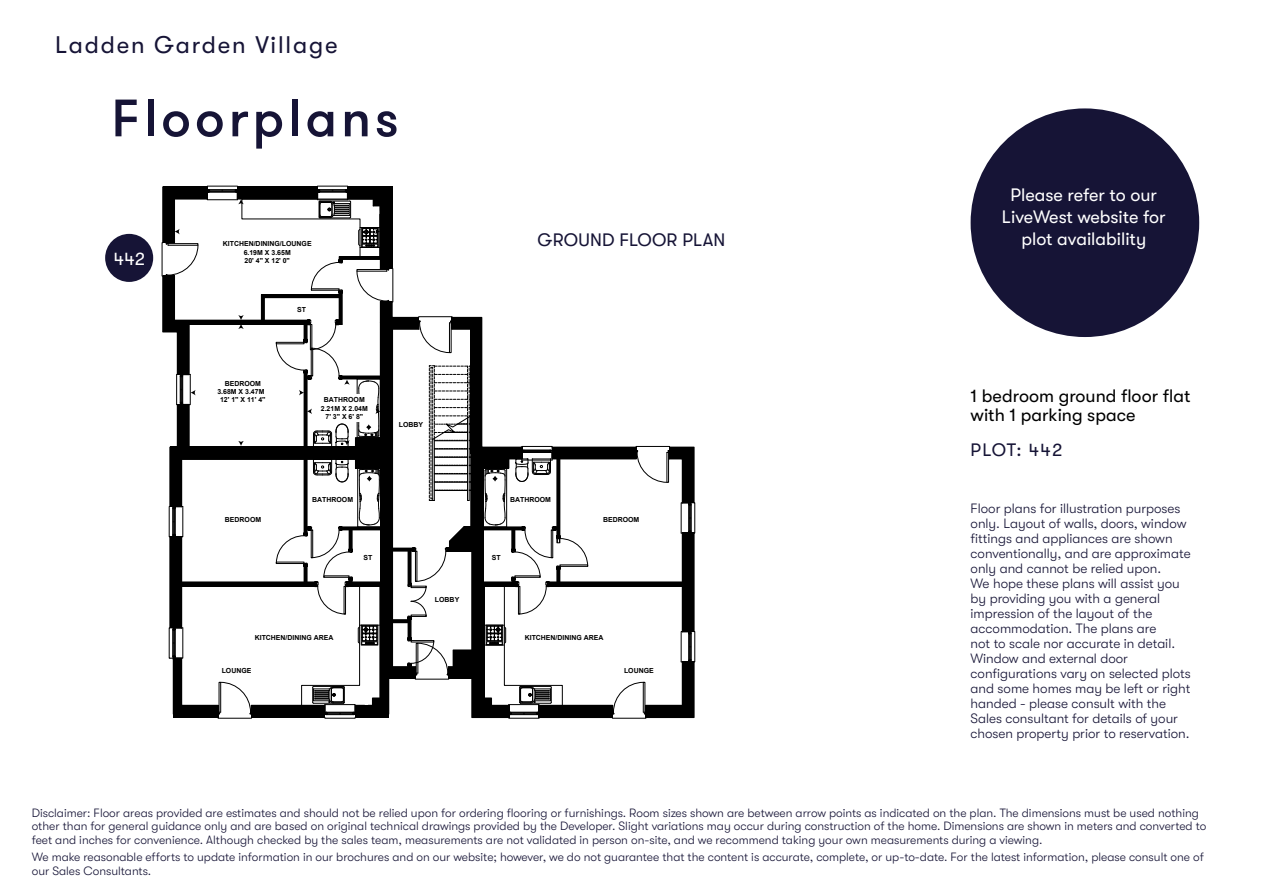
<style>
.page{position:relative;width:1263px;height:893px;background:#fff}
.page>*{position:absolute;margin:0;border:0;box-sizing:border-box;transform-origin:0 0}
.t1{font:500 52.5px "GT Walsheim Pro";letter-spacing:.075em;color:#161436}
.t2{font:24px "GT Walsheim Pro";letter-spacing:.075em;color:#161436}
.t3{font:18px/21.6px "GT Walsheim Pro";color:#fff;text-align:center}
.t4{font:18px/19.5px "GT Walsheim Pro";color:#000}
.t5{font:18px "GT Walsheim Pro";letter-spacing:.01em;color:#161436}
.t6{font:300 13.5px/15px "GT Walsheim Pro";color:#161436}
.t7{font:300 12px/13.5px "GT Walsheim Pro";color:#161436}
.t8{font:700 6.9px/8.4px "Arial";color:#000;text-align:center}
</style>
<div class="page">
<div style="left:970px;top:108px;width:229px;height:229px;background:#161436;border-radius:50%"></div>
<hr style="left:694px;top:533px;width:1px;height:98px;background:#000">
<svg style="left:163px;top:187px;width:531px;height:531px"></svg>
<hr style="left:304px;top:456px;width:3px;height:78px;background:#000">
<hr style="left:340px;top:527px;width:42px;height:3px;background:#000">
<hr style="left:349px;top:528px;width:3px;height:23px;background:#000">
<hr style="left:178px;top:582px;width:139px;height:4px;background:#000">
<hr style="left:304px;top:565px;width:3px;height:18px;background:#000">
<div style="left:105px;top:234px;width:48px;height:48px;background:#161436;border-radius:50%"></div>
<h2 class="t2" style="left:55px;top:31px;width:284px">Ladden Garden Village</h2>
<h1 class="t1" style="left:112px;top:85px;width:289px">Floorplans</h1>
<h3 class="t3" style="left:114px;top:248px;width:33px">442</h3>
<p class="t8" style="left:223px;top:240px;width:90px">KITCHEN/DINING/LOUNGE<br>6.19M X 3.65M<br>20' 4" X 12' 0"</p>
<p class="t8" style="left:297px;top:305px;width:10px">ST</p>
<p class="t8" style="left:217px;top:379px;width:50px">BEDROOM<br>3.68M X 3.47M<br>12' 1" X 11' 4"</p>
<p class="t8" style="left:321px;top:396px;width:49px">BATHROOM<br>2.21M X 2.04M<br>7' 3" X 6' 8"</p>
<p class="t8" style="left:399px;top:420px;width:26px">LOBBY</p>
<h3 class="t5" style="left:538px;top:230px;width:189px">GROUND FLOOR PLAN</h3>
<p class="t8" style="left:312px;top:495px;width:42px">BATHROOM</p>
<p class="t8" style="left:510px;top:495px;width:42px">BATHROOM</p>
<p class="t8" style="left:225px;top:516px;width:38px">BEDROOM</p>
<p class="t8" style="left:603px;top:516px;width:38px">BEDROOM</p>
<p class="t8" style="left:364px;top:554px;width:10px">ST</p>
<p class="t8" style="left:492px;top:554px;width:10px">ST</p>
<p class="t8" style="left:255px;top:634px;width:80px">KITCHEN/DINING AREA</p>
<p class="t8" style="left:222px;top:667px;width:31px">LOUNGE</p>
<p class="t8" style="left:435px;top:596px;width:26px">LOBBY</p>
<p class="t8" style="left:525px;top:634px;width:80px">KITCHEN/DINING AREA</p>
<p class="t8" style="left:624px;top:667px;width:31px">LOUNGE</p>
<h3 class="t3" style="left:1002px;top:184px;width:165px">Please refer to our<br>LiveWest website for plot availability</h3>
<h3 class="t4" style="left:970px;top:386px;width:221px">1 bedroom ground floor flat with 1 parking space</h3>
<h3 class="t5" style="left:970px;top:439px;width:93px">PLOT: 442</h3>
<p class="t6" style="left:970px;top:501px;width:222px">Floor plans for illustration purposes only. Layout of walls, doors, window fittings and appliances are shown conventionally, and are approximate only and cannot be relied upon.<br>We hope these plans will assist you by providing you with a general impression of the layout of the accommodation. The plans are<br>not to scale nor accurate in detail.<br>Window and external door configurations vary on selected plots and some homes may be left or right handed - please consult with the Sales consultant for details of your chosen property prior to reservation.</p>
<p class="t7" style="left:32px;top:806px;width:1176px">Disclaimer: Floor areas provided are estimates and should not be relied upon for ordering flooring or furnishings. Room sizes shown are between arrow points as indicated on the plan. The dimensions must be used nothing other than for general guidance only and are based on original technical drawings provided by the Developer. Slight variations may occur during construction of the home. Dimensions are shown in meters and converted to feet and inches for convenience. Although checked by the sales team, measurements are not validated in person on-site, and we recommend taking your own measurements during a viewing.</p>
<p class="t7" style="left:32px;top:850px;width:1173px">We make reasonable efforts to update information in our brochures and on our website; however, we do not guarantee that the content is accurate, complete, or up-to-date. For the latest information, please consult one of our Sales Consultants.</p>
</div>
